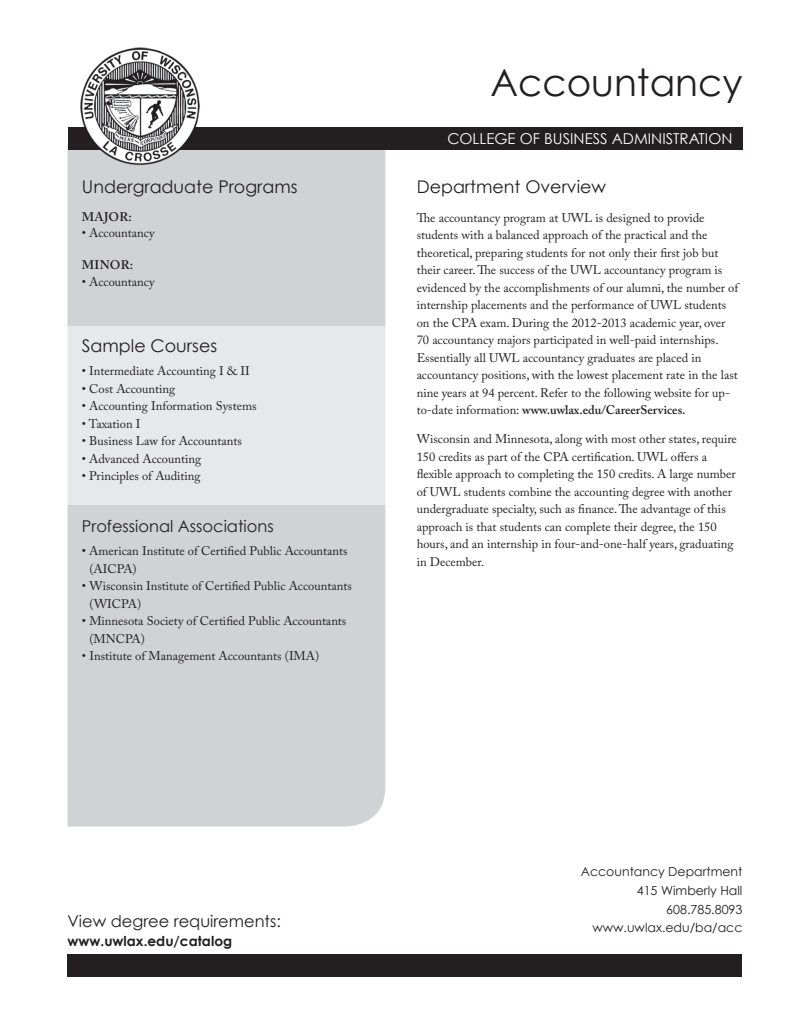
<style>
.page{position:relative;width:810px;height:1035px;background:#fff}
.page>*{position:absolute;margin:0;border:0;box-sizing:border-box;transform-origin:0 0}
.t1{font:37.5px "Century Gothic";color:#231f20}
.t2{font:17.5px "Century Gothic";color:#231f20}
.t3{font:16.25px "Century Gothic";color:#231f20}
.t4{font:15px "Century Gothic";color:#fff}
.t5{font:700 13.75px "Century Gothic";color:#231f20}
.t6{font:12.5px/17.5px "Adobe Caslon Pro";color:#231f20}
.t7{font:12.5px "Century Gothic";color:#231f20}
.t8{font:600 12.5px "Adobe Caslon Pro";letter-spacing:.015em;color:#231f20}
.s1{font-weight:600}
</style>
<div class="page">
<div style="left:68px;top:150px;width:317px;height:677px;background:#d1d2d4"></div>
<div style="left:68px;top:128px;width:675px;height:22px;background:#231f20"></div>
<div style="left:68px;top:954px;width:674px;height:23px;background:#231f20"></div>
<img style="left:78px;top:47px;width:125px;height:122px">
<div style="left:55px;top:326px;width:340px;height:179px;background:#e7e8e9"></div>
<p class="t2" style="left:82px;top:176px;width:217px">Undergraduate Programs</p>
<p class="t8" style="left:82px;top:209px;width:51px">MAJOR:</p>
<p class="t6" style="left:82px;top:224px;width:74px">• Accountancy</p>
<p class="t8" style="left:82px;top:258px;width:53px">MINOR:</p>
<p class="t6" style="left:82px;top:273px;width:74px">• Accountancy</p>
<p class="t2" style="left:82px;top:335px;width:137px">Sample Courses</p>
<p class="t6" style="left:82px;top:362px;width:169px">• Intermediate Accounting I &amp; II</p>
<p class="t6" style="left:82px;top:379px;width:95px">• Cost Accounting</p>
<p class="t6" style="left:82px;top:397px;width:176px">• Accounting Information Systems</p>
<p class="t6" style="left:82px;top:414px;width:60px">• Taxation I</p>
<p class="t6" style="left:82px;top:432px;width:161px">• Business Law for Accountants</p>
<p class="t6" style="left:82px;top:449px;width:121px">• Advanced Accounting</p>
<p class="t6" style="left:82px;top:467px;width:120px">• Principles of Auditing</p>
<p class="t3" style="left:82px;top:516px;width:193px">Professional Associations</p>
<p class="t6" style="left:89px;top:542px;width:260px;text-indent:-8px">• American Institute of Certified Public Accountants (AICPA)</p>
<p class="t6" style="left:89px;top:577px;width:264px;text-indent:-8px">• Wisconsin Institute of Certified Public Accountants (WICPA)</p>
<p class="t6" style="left:89px;top:612px;width:259px;text-indent:-8px">• Minnesota Society of Certified Public Accountants (MNCPA)</p>
<p class="t6" style="left:82px;top:647px;width:239px">• Institute of Management Accountants (IMA)</p>
<p class="t1" style="left:490px;top:59px;width:254px">Accountancy</p>
<p class="t4" style="left:447px;top:129px;width:287px">COLLEGE OF BUSINESS ADMINISTRATION</p>
<p class="t2" style="left:417px;top:176px;width:191px">Department Overview</p>
<p class="t6" style="left:417px;top:209px;width:323px">The accountancy program at UWL is designed to provide students with a balanced approach of the practical and the theoretical, preparing students for not only their first job but their career. The success of the UWL accountancy program is evidenced by the accomplishments of our alumni, the number of internship placements and the performance of UWL students on the CPA exam. During the 2012-2013 academic year, over 70 accountancy majors participated in well-paid internships.<br>Essentially all UWL accountancy graduates are placed in accountancy positions, with the lowest placement rate in the last nine years at 94 percent. Refer to the following website for up&shy;to-date information: <span class="s1">www.uwlax.edu/CareerServices.</span></p>
<p class="t6" style="left:417px;top:430px;width:322px">Wisconsin and Minnesota, along with most other states, require 150 credits as part of the CPA certification. UWL offers a flexible approach to completing the 150 credits. A large number of UWL students combine the accounting degree with another undergraduate specialty, such as finance. The advantage of this approach is that students can complete their degree, the 150 hours, and an internship in four-and-one-half years, graduating in December.</p>
<p class="t3" style="left:68px;top:912px;width:215px">View degree requirements:</p>
<p class="t5" style="left:68px;top:933px;width:166px">www.uwlax.edu/catalog</p>
<p class="t7" style="left:581px;top:864px;width:163px">Accountancy Department</p>
<p class="t7" style="left:637px;top:883px;width:107px">415 Wimberly Hall</p>
<p class="t7" style="left:666px;top:901px;width:78px">608.785.8093</p>
<p class="t7" style="left:592px;top:920px;width:152px">www.uwlax.edu/ba/acc</p>
</div>
